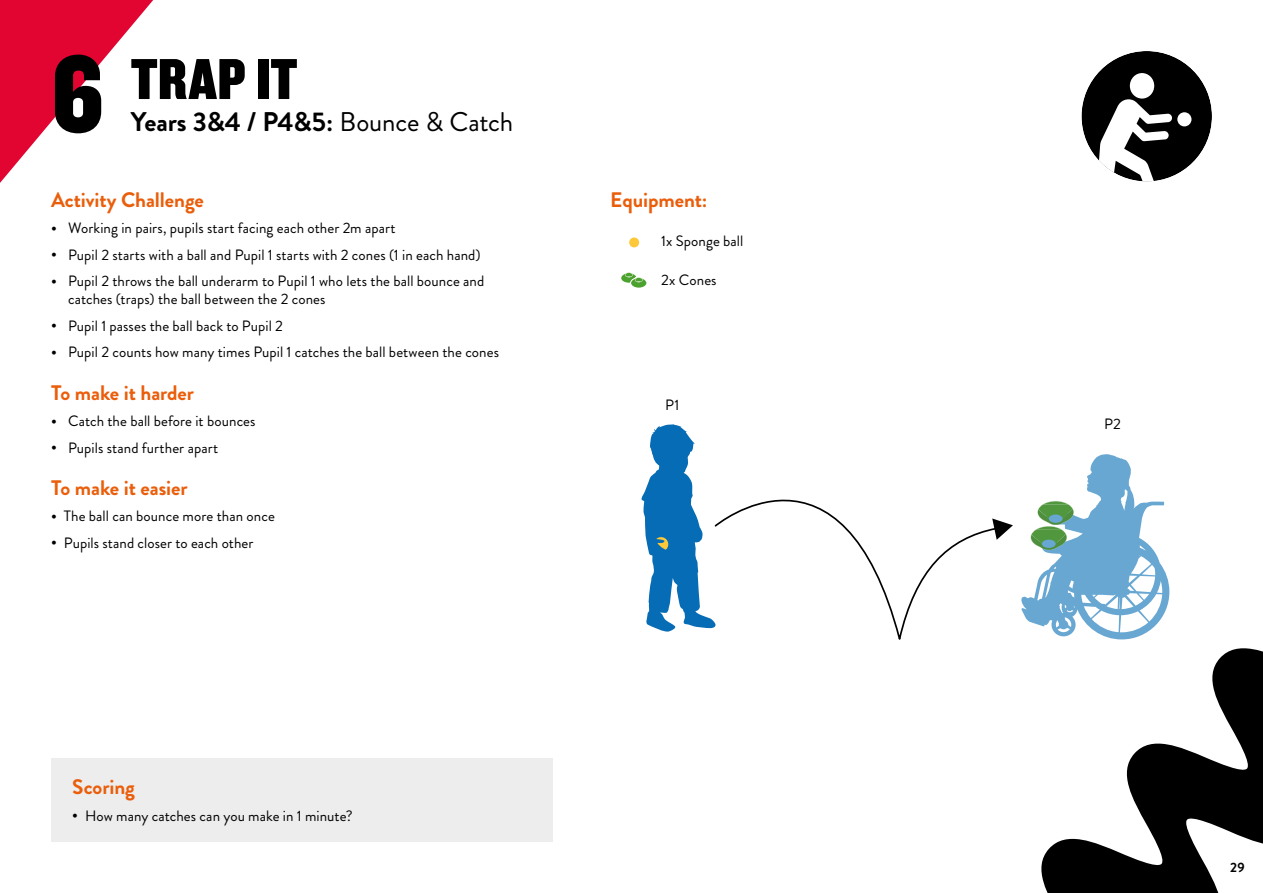
<style>
.page{position:relative;width:1263px;height:893px;background:#fff}
.page>*{position:absolute;margin:0;border:0;box-sizing:border-box;transform-origin:0 0}
.t1{font:112.5px "Knockout 70 Full Welterwt";color:#000}
.t2{font:60px "Knockout 70 Full Welterwt";color:#000}
.t3{font:700 27px "Brandon Grotesque";letter-spacing:-.005em;color:#000}
.t4{font:700 21px "Brandon Grotesque";letter-spacing:-.005em;color:#ea5e0b}
.t5{font:15px/18px "Brandon Grotesque";letter-spacing:.005em;color:#000}
.t6{font:700 13.5px "Brandon Grotesque";color:#000}
.s1{font-weight:400}
.s2{font-weight:700}
</style>
<div class="page">
<svg style="left:0;top:0;width:153px;height:183px"></svg>
<svg style="left:1041px;top:639px;width:222px;height:254px"></svg>
<div style="left:51px;top:758px;width:502px;height:84px;background:#ededed"></div>
<div style="left:1081px;top:51px;width:131px;height:130px;background:#000;border-radius:50%"></div>
<div style="left:1130px;top:73px;width:24px;height:26px;background:#fff;border-radius:50%"></div>
<svg style="left:1081px;top:98px;width:116px;height:83px"></svg>
<svg style="left:998px;top:520px;width:15px;height:19px"></svg>
<svg style="left:715px;top:499px;width:283px;height:141px"></svg>
<svg style="left:641px;top:424px;width:74px;height:208px"></svg>
<svg style="left:1021px;top:454px;width:148px;height:185px"></svg>
<svg style="left:629px;top:237px;width:11px;height:11px"></svg>
<svg style="left:621px;top:272px;width:26px;height:16px"></svg>
<h1 class="t1" style="left:51px;top:21px;width:55px">6</h1>
<h2 class="t2" style="left:131px;top:40px;width:168px">TRAP IT</h2>
<h3 class="t3" style="left:131px;top:103px;width:384px">Years 3&amp;4 / P4&amp;5: <span class="s1">Bounce &amp; Catch</span></h3>
<h3 class="t4" style="left:51px;top:185px;width:154px">Activity Challenge</h3>
<p class="t5" style="left:51px;top:219px;width:346px"><span class="s2">•</span> Working in pairs, pupils start facing each other 2m apart</p>
<p class="t5" style="left:51px;top:246px;width:431px"><span class="s2">•</span> Pupil 2 starts with a ball and Pupil 1 starts with 2 cones (1 in each hand)</p>
<p class="t5" style="left:68px;top:272px;width:418px;text-indent:-17px"><span class="s2">•</span> Pupil 2 throws the ball underarm to Pupil 1 who lets the ball bounce and catches (traps) the ball between the 2 cones</p>
<p class="t5" style="left:51px;top:317px;width:234px"><span class="s2">•</span> Pupil 1 passes the ball back to Pupil 2</p>
<p class="t5" style="left:51px;top:343px;width:450px"><span class="s2">•</span> Pupil 2 counts how many times Pupil 1 catches the ball between the cones</p>
<h3 class="t4" style="left:51px;top:378px;width:144px">To make it harder</h3>
<p class="t5" style="left:51px;top:412px;width:206px"><span class="s2">•</span> Catch the ball before it bounces</p>
<p class="t5" style="left:51px;top:439px;width:169px"><span class="s2">•</span> Pupils stand further apart</p>
<h3 class="t4" style="left:51px;top:473px;width:138px">To make it easier</h3>
<p class="t5" style="left:51px;top:507px;width:225px"><span class="s2">•</span> The ball can bounce more than once</p>
<p class="t5" style="left:51px;top:534px;width:204px"><span class="s2">•</span> Pupils stand closer to each other</p>
<h3 class="t4" style="left:72px;top:772px;width:64px">Scoring</h3>
<p class="t5" style="left:72px;top:807px;width:282px"><span class="s2">•</span> How many catches can you make in 1 minute?</p>
<h3 class="t4" style="left:610px;top:185px;width:99px">Equipment:</h3>
<p class="t5" style="left:661px;top:232px;width:84px">1x Sponge ball</p>
<p class="t5" style="left:661px;top:271px;width:57px">2x Cones</p>
<p class="t5" style="left:665px;top:396px;width:16px">P1</p>
<p class="t5" style="left:1104px;top:415px;width:18px">P2</p>
<p class="t6" style="left:1230px;top:858px;width:16px">29</p>
</div>
